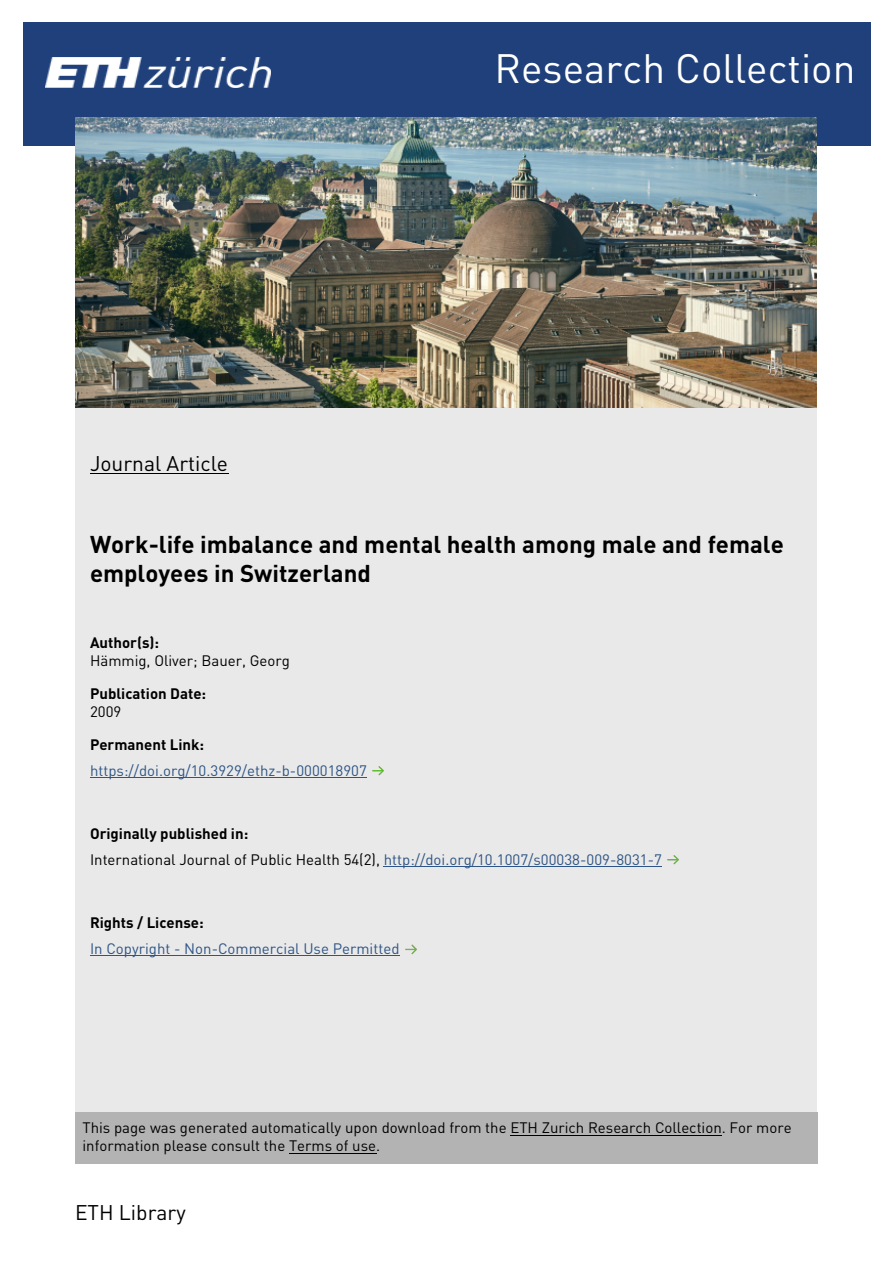
<style>
.page{position:relative;width:893px;height:1263px;background:#fff}
.page>*{position:absolute;margin:0;border:0;box-sizing:border-box;transform-origin:0 0}
.t1{font:40.5px "DIN Pro";color:#fff}
.t2{font:700 24px/28.8px "DIN Pro";color:#000}
.t3{font:21px "DIN Pro";color:#000}
.t4{font:15px/26.1px "DIN Pro";color:#000}
.t5{font:15px "DIN Pro";color:#2e5585}
.t6{font:700 15px "DIN Pro";color:#000}
.s1{font-weight:700}
.s2{color:#2e5585}
</style>
<div class="page">
<div style="left:22px;top:22px;width:848px;height:124px;background:#1f407a"></div>
<img style="left:45px;top:57px;width:225px;height:30px">
<img style="left:75px;top:118px;width:741px;height:290px">
<div style="left:75px;top:408px;width:741px;height:705px;background:#e9e9e9"></div>
<hr style="left:90px;top:473px;width:138px;height:1px;background:#000">
<hr style="left:90px;top:777px;width:277px;height:1px;background:#2e5585">
<img style="left:372px;top:766px;width:12px;height:10px">
<hr style="left:384px;top:866px;width:278px;height:1px;background:#2e5585">
<img style="left:667px;top:855px;width:12px;height:10px">
<hr style="left:90px;top:955px;width:309px;height:1px;background:#2e5585">
<img style="left:405px;top:944px;width:12px;height:10px">
<div style="left:75px;top:1113px;width:743px;height:51px;background:#b2b3b2"></div>
<hr style="left:510px;top:1135px;width:212px;height:1px;background:#000">
<hr style="left:289px;top:1153px;width:87px;height:1px;background:#000">
<h3 class="t3" style="left:90px;top:447px;width:140px">Journal Article</h3>
<h1 class="t1" style="left:495px;top:36px;width:362px">Research Collection</h1>
<h2 class="t2" style="left:90px;top:527px;width:695px">Work-life imbalance and mental health among male and female employees in Switzerland</h2>
<p class="t6" style="left:90px;top:630px;width:71px">Author(s):</p>
<p class="t4" style="left:90px;top:646px;width:201px">Hämmig, Oliver; Bauer, Georg</p>
<p class="t6" style="left:90px;top:681px;width:118px">Publication Date:</p>
<p class="t4" style="left:90px;top:697px;width:33px">2009</p>
<p class="t6" style="left:90px;top:732px;width:116px">Permanent Link:</p>
<p class="t5" style="left:90px;top:759px;width:278px">https://doi.org/10.3929/ethz-b-000018907</p>
<p class="t4" style="left:90px;top:819px;width:573px"><span class="s1">Originally published in:<br></span>International Journal of Public Health 54(2), <span class="s2">http://doi.org/10.1007/s00038-009-8031-7</span></p>
<p class="t6" style="left:90px;top:910px;width:115px">Rights / License:</p>
<p class="t5" style="left:90px;top:937px;width:311px">In Copyright - Non-Commercial Use Permitted</p>
<p class="t4" style="left:82px;top:1117px;width:711px;line-height:18px">This page was generated automatically upon download from the ETH Zurich Research Collection. For more information please consult the Terms of use.</p>
<h3 class="t3" style="left:75px;top:1195px;width:112px">ETH Library</h3>
</div>
